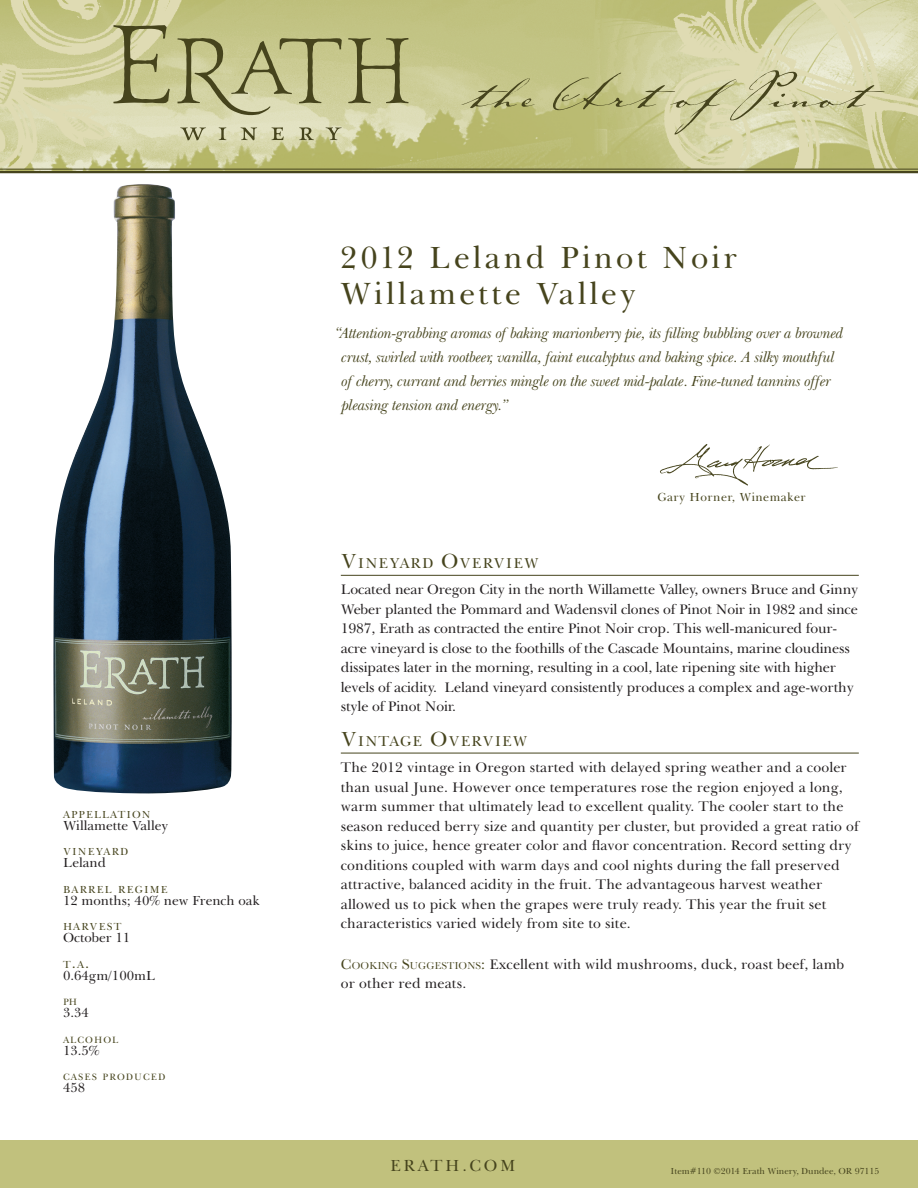
<style>
.page{position:relative;width:918px;height:1188px;background:#fff}
.page>*{position:absolute;margin:0;border:0;box-sizing:border-box;transform-origin:0 0}
.t1{font:67.5px "Johann Sparkling ITC";letter-spacing:.025em;color:#46441d}
.Name{font:31.5px "Baskerville BT";letter-spacing:.1em;color:#46441d}
.t2{font:16.5px "Baskerville BT";letter-spacing:.16em;color:#46441d}
.Quote_alt{font:italic 15px/24px "Baskerville BT";letter-spacing:-.02em;color:#46441d}
.Subhead{font:14.7px "Baskerville BT";letter-spacing:.07em;color:#46441d}
.Text{font:14.25px/19.5px "Baskerville BT";letter-spacing:.01em;color:#231f20}
.Text-2{font:14.25px/19.5px "Baskerville BT";letter-spacing:-.01em;color:#231f20}
.t3{font:13.5px "Baskerville BT";color:#231f20}
.GH{font:12px "Baskerville BT";letter-spacing:.04em;color:#46441d}
.t4{font:10.5px "Baskerville BT";letter-spacing:.105em;color:#46441d}
.t5{font:9.45px "Baskerville BT";letter-spacing:.105em;color:#46441d}
.GH-2{font:9px "Baskerville BT";color:#46441d}
.s1{font-size:15px}
.s2{font-size:21px}
.s3{font-family:"Baskerville";font-size:15px;color:#46441d}
.s4{font-family:"Baskerville";font-size:10.5px;color:#46441d}
.s5{font-family:"New Baskerville";font-size:15px;color:#46441d}
</style>
<div class="page">
<img style="left:0;top:0;width:918px;height:171px">
<img style="left:650px;top:0;width:268px;height:169px">
<img style="left:0;top:0;width:241px;height:169px">
<svg style="left:113px;top:25px;width:57px;height:78px;background:#aeac7b"></svg>
<svg style="left:177px;top:38px;width:165px;height:77px;background:#b7b685"></svg>
<svg style="left:348px;top:38px;width:61px;height:65px;background:#a9a974"></svg>
<svg style="left:180px;top:127px;width:26px;height:14px"></svg>
<svg style="left:219px;top:127px;width:7px;height:13px"></svg>
<svg style="left:241px;top:127px;width:16px;height:13px"></svg>
<svg style="left:271px;top:127px;width:13px;height:13px"></svg>
<svg style="left:299px;top:127px;width:15px;height:13px"></svg>
<svg style="left:326px;top:127px;width:16px;height:13px"></svg>
<div style="left:0;top:1140px;width:918px;height:48px;background:#c1c17d"></div>
<hr style="left:0;top:169px;width:918px;height:1px;background:#46441d">
<hr style="left:0;top:171px;width:918px;height:2px;background:#46441d">
<img style="left:660px;top:444px;width:178px;height:42px">
<hr style="left:341px;top:575px;width:518px;height:1px;background:#46441d">
<hr style="left:341px;top:753px;width:518px;height:1px;background:#46441d">
<img style="left:53px;top:184px;width:179px;height:610px">
<p class="t4" style="left:63px;top:808px;width:89px">APPELLATION</p>
<p class="t3" style="left:63px;top:817px;width:107px">Willamette Valley</p>
<p class="t4" style="left:63px;top:845px;width:67px">VINEYARD</p>
<p class="t3" style="left:63px;top:854px;width:44px">Leland</p>
<p class="t4" style="left:63px;top:883px;width:106px">BARREL REGIME</p>
<p class="t3" style="left:63px;top:892px;width:198px">12 months; 40% new French oak</p>
<p class="t4" style="left:63px;top:920px;width:60px">HARVEST</p>
<p class="t3" style="left:63px;top:929px;width:69px">October 11</p>
<p class="t4" style="left:63px;top:958px;width:28px">T<span class="s1">.</span>A<span class="s1">.</span></p>
<p class="t3" style="left:63px;top:967px;width:93px">0.64gm/100mL</p>
<p class="t5" style="left:63px;top:996px;width:16px">PH</p>
<p class="t3" style="left:63px;top:1004px;width:27px">3.34</p>
<p class="t5" style="left:63px;top:1034px;width:57px">ALCOHOL</p>
<p class="t3" style="left:63px;top:1042px;width:38px">13.5%</p>
<p class="t5" style="left:63px;top:1071px;width:104px">CASES PRODUCED</p>
<p class="t3" style="left:63px;top:1079px;width:24px">458</p>
<p class="t1" style="left:462px;top:43px;width:404px">the Art ofPinot</p>
<p class="Name" style="left:340px;top:238px;width:399px">2012 Leland Pinot Noir</p>
<p class="Name" style="left:340px;top:274px;width:297px">Willamette Valley</p>
<p class="Quote_alt" style="left:342px;top:321px;width:504px;text-indent:-6px">“Attention-grabbing aromas of baking marionberry pie, its filling bubbling over a browned crust, swirled with rootbeer, vanilla, faint eucalyptus and baking spice. A silky mouthful of cherry, currant and berries mingle on the sweet mid-palate. Fine-tuned tannins offer pleasing tension and energy.”</p>
<p class="GH" style="left:657px;top:489px;width:150px">Gary Horner, Winemaker</p>
<p class="Subhead" style="left:341px;top:554px;width:199px"><span class="s2">V</span>INEYARD <span class="s2">O</span>VERVIEW</p>
<p class="Text-2" style="left:341px;top:580px;width:519px">Located near Oregon City in the north Willamette Valley, owners Bruce and Ginny Weber planted the Pommard and Wadensvil clones of Pinot Noir in 1982 and since 1987, Erath as contracted the entire Pinot Noir crop. This well-manicured four&shy;acre vineyard is close to the foothills of the Cascade Mountains, marine cloudiness dissipates later in the morning, resulting in a cool, late ripening site with higher levels of acidity. Leland vineyard consistently produces a complex and age-worthy style of Pinot Noir.</p>
<p class="Subhead" style="left:341px;top:732px;width:188px"><span class="s2">V</span>INTAGE <span class="s2">O</span>VERVIEW</p>
<p class="Text" style="left:341px;top:758px;width:519px">The 2012 vintage in Oregon started with delayed spring weather and a cooler than usual June. However once temperatures rose the region enjoyed a long, warm summer that ultimately lead to excellent quality. The cooler start to the season reduced berry size and quantity per cluster, but provided a great ratio of skins to juice, hence greater color and flavor concentration. Record setting dry conditions coupled with warm days and cool nights during the fall preserved attractive, balanced acidity in the fruit. The advantageous harvest weather allowed us to pick when the grapes were truly ready. This year the fruit set characteristics varied widely from site to site.</p>
<p class="Text" style="left:341px;top:954px;width:505px"><span class="s3">C</span><span class="s4">OOKING</span> <span class="s3">S</span><span class="s4">UGGESTIONS</span><span class="s5">:</span> Excellent with wild mushrooms, duck, roast beef, lamb or other red meats.</p>
<p class="t2" style="left:390px;top:1155px;width:127px">ERATH.COM</p>
<p class="GH-2" style="left:670px;top:1165px;width:210px">Item#110 ©2014 Erath Winery, Dundee, OR 97115</p>
</div>
